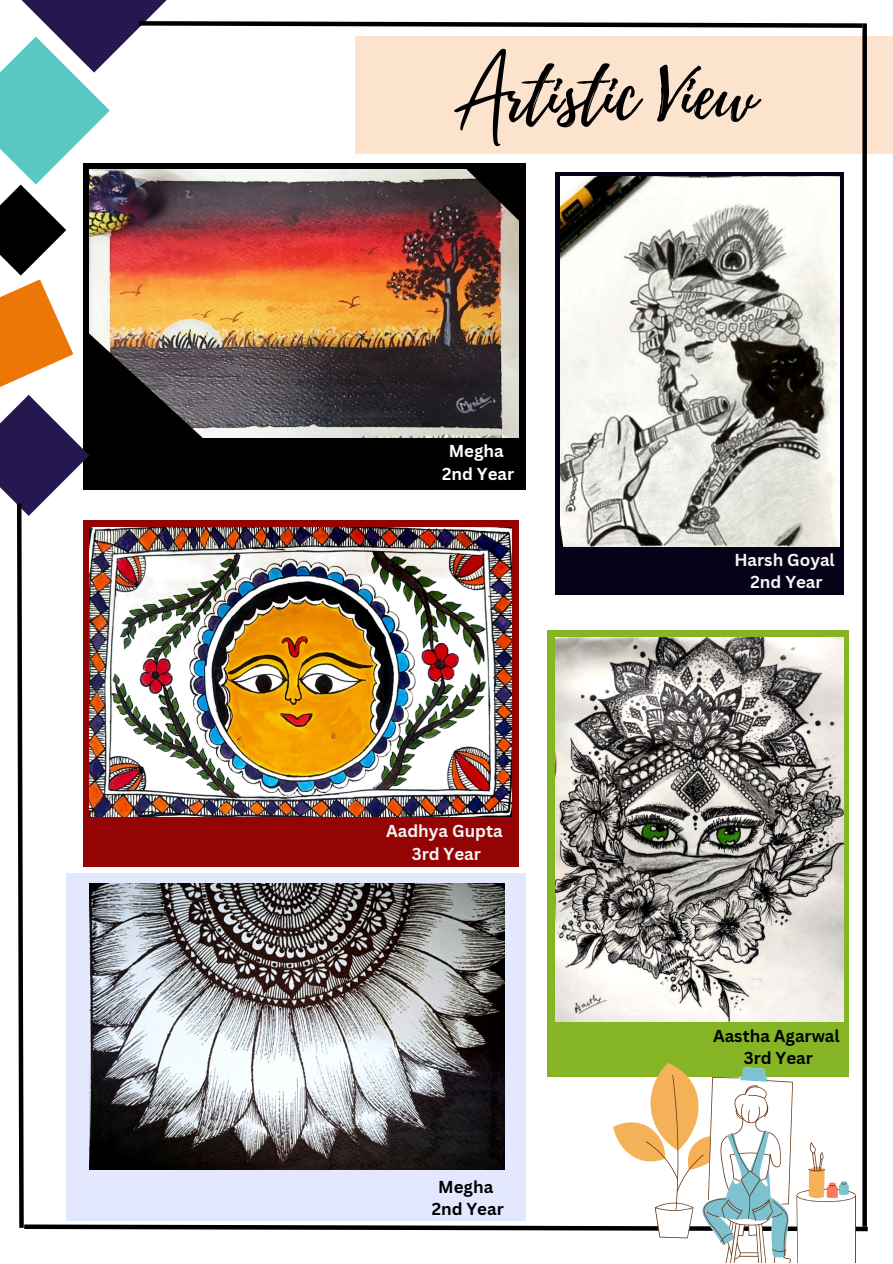
<style>
.page{position:relative;width:893px;height:1264px;background:#fff}
.page>*{position:absolute;margin:0;border:0;box-sizing:border-box;transform-origin:0 0}
.t1{font:67.5px "Playlist Script";color:#000}
.t2{font:700 16.8px/22.5px "Canva Sans";color:#f5f5f5;text-align:center}
.t3{font:700 16.8px/22.5px "Canva Sans";color:#000;text-align:center}
.t4{font:700 16.8px/22.5px "Canva Sans";color:#fff;text-align:center}
.s1{font-family:"Mistrully"}
</style>
<div class="page">
<div style="left:83px;top:164px;width:442px;height:326px;background:#000"></div>
<svg style="left:0;top:50px;width:110px;height:337px"></svg>
<svg style="left:22px;top:0;width:145px;height:73px"></svg>
<div style="left:355px;top:37px;width:537px;height:117px;background:#fbe3cd"></div>
<div style="left:555px;top:172px;width:288px;height:422px;background:#080219"></div>
<img style="left:560px;top:176px;width:279px;height:219px">
<img style="left:89px;top:170px;width:430px;height:225px">
<svg style="left:862px;top:30px;width:4px;height:365px"></svg>
<svg style="left:135px;top:19px;width:732px;height:11px"></svg>
<img style="left:0;top:395px;width:868px;height:867px">
<h1 class="t1" style="left:450px;top:47px;width:307px"><span class="s1">A</span>rtistic View</h1>
<p class="t4" style="left:442px;top:439px;width:74px">Megha<br>2nd Year</p>
<p class="t2" style="left:386px;top:819px;width:118px">Aadhya Gupta<br>3rd Year</p>
<p class="t3" style="left:431px;top:1174px;width:74px">Megha<br>2nd Year</p>
<p class="t2" style="left:734px;top:548px;width:102px">Harsh Goyal<br>2nd Year</p>
<p class="t3" style="left:713px;top:1024px;width:128px">Aastha Agarwal<br>3rd Year</p>
</div>
